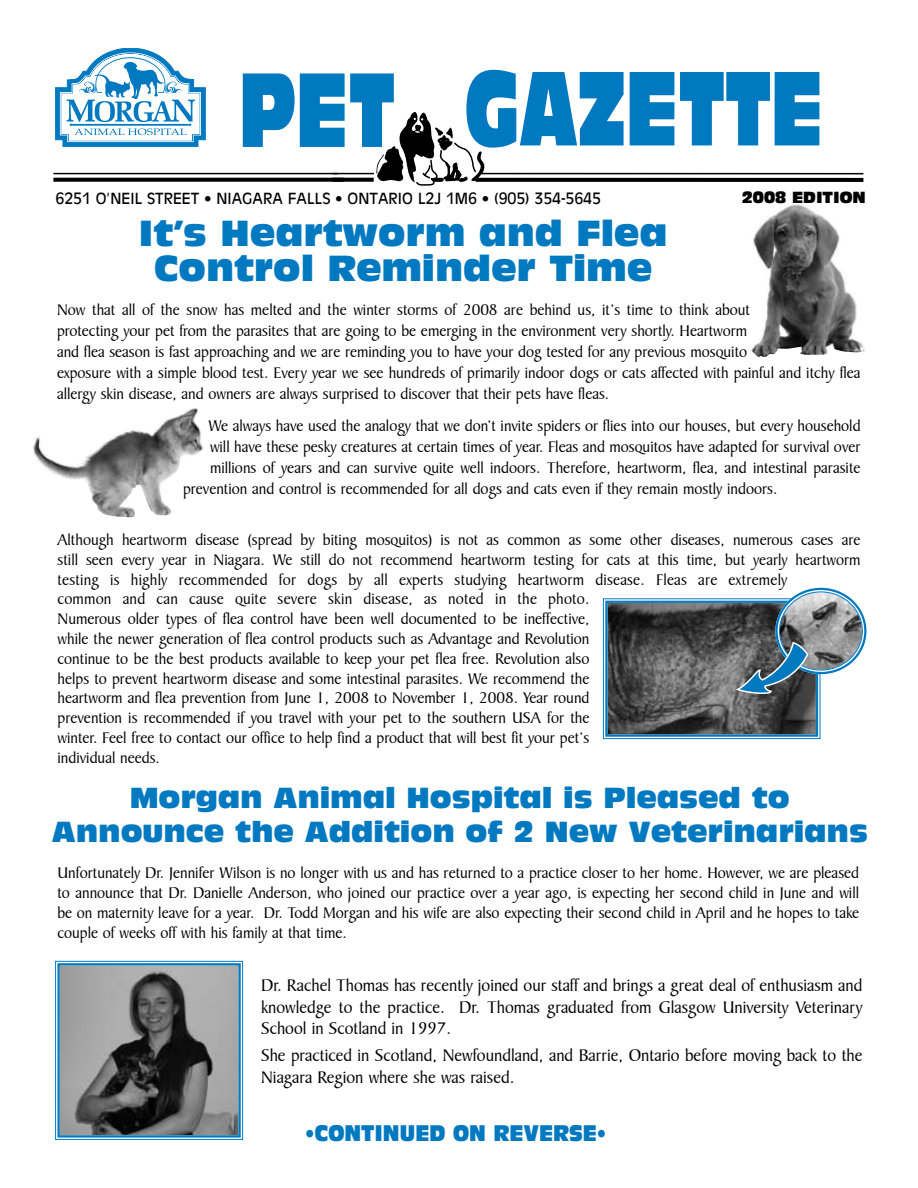
<style>
.page{position:relative;width:918px;height:1188px;background:#fff}
.page>*{position:absolute;margin:0;border:0;box-sizing:border-box;transform-origin:0 0}
.t1{font:33.75px/34.5px "Antique Olive Compact";color:#0079c1;text-align:center}
.t2{font:27px/34.5px "Antique Olive Compact";color:#0079c1;text-align:center}
.t3{font:21px "Antique Olive Compact";color:#0079c1;scale:.9 1}
.t4{font:18px/21.6px "Baker Signet BT";color:#000;text-align:justify}
.t5{font:16.5px/19.8px "Baker Signet BT";color:#000}
.t6{font:15px "Antique Olive";color:#000}
.t7{font:15px "Antique Olive Compact";color:#000}
</style>
<div class="page">
<svg style="left:630px;top:72px;width:44px;height:73px"></svg>
<svg style="left:680px;top:72px;width:139px;height:73px"></svg>
<hr style="left:53px;top:173px;width:321px;height:1px;background:#000">
<svg style="left:53px;top:178px;width:190px;height:4px"></svg>
<hr style="left:481px;top:173px;width:382px;height:1px;background:#000">
<svg style="left:624px;top:178px;width:239px;height:4px"></svg>
<svg style="left:243px;top:70px;width:381px;height:116px"></svg>
<svg style="left:55px;top:48px;width:151px;height:99px"></svg>
<img style="left:751px;top:204px;width:114px;height:153px">
<img style="left:791px;top:590px;width:73px;height:82px">
<div style="left:775px;top:588px;width:91px;height:86px;border:2px solid #0079c1;border-radius:50%"></div>
<svg style="left:603px;top:598px;width:218px;height:141px"></svg>
<img style="left:32px;top:408px;width:171px;height:110px">
<svg style="left:55px;top:961px;width:188px;height:179px"></svg>
<div style="left:57px;top:963px;width:184px;height:175px;border:2px solid #0079c1"></div>
<p class="t6" style="left:56px;top:189px;width:547px">6251 O’NEIL STREET • NIAGARA FALLS • ONTARIO L2J 1M6 • (905) 354-5645</p>
<h1 class="t1" style="left:139px;top:216px;width:530px">It’s Heartworm and Flea<br>Control Reminder Time</h1>
<p class="t7" style="left:742px;top:187px;width:125px">2008 EDITION</p>
<p class="t5" style="left:57px;top:300px;width:805px;line-height:21px">Now that all of the snow has melted and the winter storms of 2008 are behind us, it’s time to think about<br>protecting your pet from the parasites that are going to be emerging in the environment very shortly. Heartworm<br>and flea season is fast approaching and we are reminding you to have your dog tested for any previous mosquito<br>exposure with a simple blood test. Every year we see hundreds of primarily indoor dogs or cats affected with painful and itchy flea allergy skin disease, and owners are always surprised to discover that their pets have fleas.</p>
<p class="t5" style="left:209px;top:416px;width:654px">We always have used the analogy that we don’t invite spiders or flies into our houses, but every household</p>
<p class="t5" style="left:210px;top:437px;width:652px">will have these pesky creatures at certain times of year. Fleas and mosquitos have adapted for survival over</p>
<p class="t5" style="left:210px;top:458px;width:652px">millions of years and can survive quite well indoors. Therefore, heartworm, flea, and intestinal parasite</p>
<p class="t5" style="left:183px;top:479px;width:596px">prevention and control is recommended for all dogs and cats even if they remain mostly indoors.</p>
<p class="t5" style="left:58px;top:530px;width:805px">Although heartworm disease (spread by biting mosquitos) is not as common as some other diseases, numerous cases are still seen every year in Niagara. We still do not recommend heartworm testing for cats at this time, but yearly heartworm testing is highly recommended for dogs by all experts studying heartworm disease. Fleas are extremely<br>common and can cause quite severe skin disease, as noted in the photo.<br>Numerous older types of flea control have been well documented to be ineffective,<br>while the newer generation of flea control products such as Advantage and Revolution<br>continue to be the best products available to keep your pet flea free. Revolution also<br>helps to prevent heartworm disease and some intestinal parasites. We recommend the<br>heartworm and flea prevention from June 1, 2008 to November 1, 2008. Year round<br>prevention is recommended if you travel with your pet to the southern USA for the<br>winter. Feel free to contact our office to help find a product that will best fit your pet’s<br>individual needs.</p>
<h2 class="t2" style="left:52px;top:780px;width:817px">Morgan Animal Hospital is Pleased to<br>Announce the Addition of 2 New Veterinarians</h2>
<p class="t5" style="left:57px;top:863px;width:803px;text-align:justify">Unfortunately Dr. Jennifer Wilson is no longer with us and has returned to a practice closer to her home. However, we are pleased to announce that Dr. Danielle Anderson, who joined our practice over a year ago, is expecting her second child in June and will be on maternity leave for a year. Dr. Todd Morgan and his wife are also expecting their second child in April and he hopes to take couple of weeks off with his family at that time.</p>
<p class="t4" style="left:261px;top:975px;width:603px">Dr. Rachel Thomas has recently joined our staff and brings a great deal of enthusiasm and knowledge to the practice. Dr. Thomas graduated from Glasgow University Veterinary School in Scotland in 1997.</p>
<p class="t4" style="left:261px;top:1045px;width:603px">She practiced in Scotland, Newfoundland, and Barrie, Ontario before moving back to the<br>Niagara Region where she was raised.</p>
<p class="t3" style="left:305px;top:1118px;width:336px">•CONTINUED ON REVERSE•</p>
</div>
